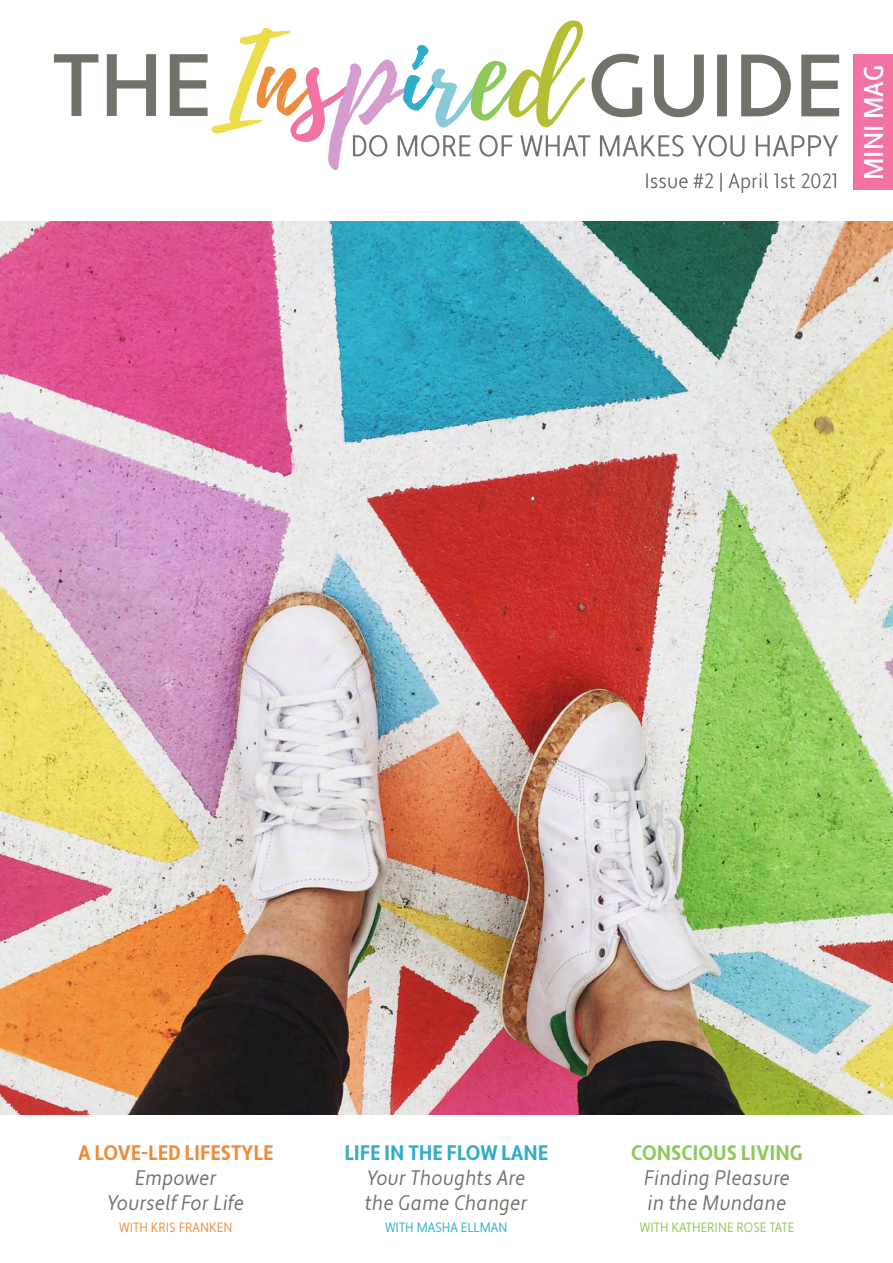
<style>
.page{position:relative;width:893px;height:1263px;background:#fff}
.page>*{position:absolute;margin:0;border:0;box-sizing:border-box;transform-origin:0 0}
.t1{font:500 condensed 27px "Apertura";color:#fff}
.t2{font:21px/25.2px "Apertura Condensed Obliq";color:#71726a}
.t3{font:700 condensed 21px "Apertura";color:#ed8c3b}
.t4{font:700 condensed 21px "Apertura";color:#2eaec9}
.t5{font:700 condensed 21px "Apertura";color:#8dc958}
.t6{font:condensed 13.5px "Apertura";color:#8dc958}
.t7{font:condensed 13.5px "Apertura";color:#ed8c3b}
.t8{font:condensed 13.5px "Apertura";color:#2eaec9}
</style>
<div class="page">
<svg style="left:54px;top:20px;width:785px;height:173px"></svg>
<div style="left:853px;top:54px;width:40px;height:136px;background:#f172a3"></div>
<img style="left:0;top:221px;width:893px;height:893px">
<p class="t1" style="left:858px;top:180px;width:117px;rotate:-90deg">MINI MAG</p>
<p class="t3" style="left:78px;top:1139px;width:197px">A LOVE-LED LIFESTYLE</p>
<p class="t2" style="left:107px;top:1165px;width:139px;text-align:center">Empower<br>Yourself For Life</p>
<p class="t7" style="left:119px;top:1219px;width:115px">WITH KRIS FRANKEN</p>
<p class="t4" style="left:344px;top:1139px;width:205px">LIFE IN THE FLOW LANE</p>
<p class="t2" style="left:365px;top:1165px;width:164px">Your Thoughts Are the Game Changer</p>
<p class="t8" style="left:385px;top:1219px;width:124px">WITH MASHA ELLMAN</p>
<p class="t5" style="left:631px;top:1139px;width:173px">CONSCIOUS LIVING</p>
<p class="t2" style="left:644px;top:1165px;width:147px">Finding Pleasure in the Mundane</p>
<p class="t6" style="left:640px;top:1219px;width:156px">WITH KATHERINE ROSE TATE</p>
</div>
